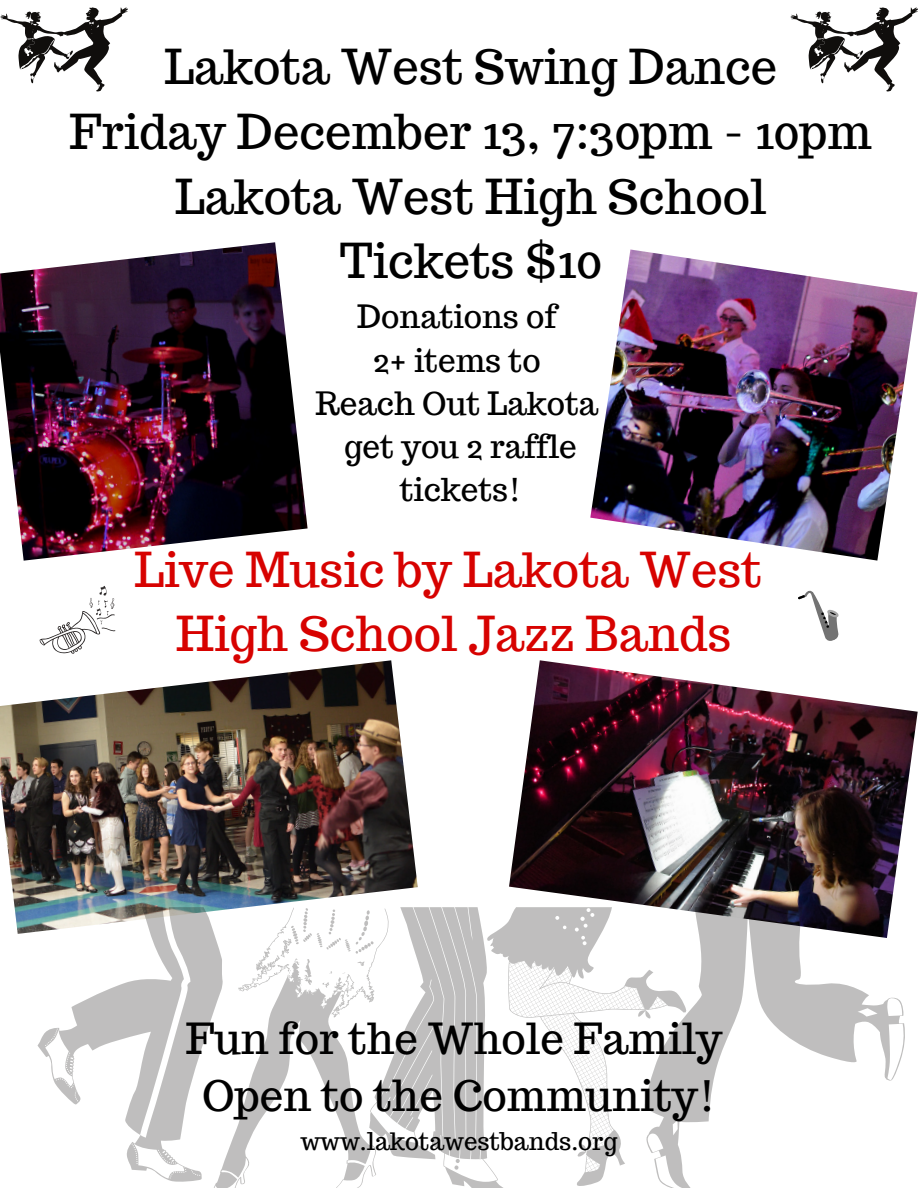
<style>
.page{position:relative;width:918px;height:1188px;background:#fff}
.page>*{position:absolute;margin:0;border:0;box-sizing:border-box;transform-origin:0 0}
.t1{font:47.1px/64.8px "Trocchi";color:#000;text-align:center}
.t2{font:47.1px/64.8px "Trocchi";color:#d70200;text-align:center}
.t3{font:42px/56.8px "Trocchi";color:#000;text-align:center}
.t4{font:31.5px/43.2px "Trocchi";color:#000;text-align:center}
.t5{font:24px "Trocchi";color:#000}
</style>
<div class="page">
<img style="left:0;top:242px;width:308px;height:319px">
<img style="left:590px;top:249px;width:327px;height:312px">
<img style="left:0;top:660px;width:418px;height:274px">
<img style="left:509px;top:660px;width:409px;height:247px">
<svg style="left:37px;top:907px;width:174px;height:275px"></svg>
<svg style="left:211px;top:907px;width:158px;height:281px"></svg>
<svg style="left:687px;top:907px;width:218px;height:281px"></svg>
<svg style="left:523px;top:907px;width:164px;height:281px"></svg>
<svg style="left:369px;top:907px;width:154px;height:281px"></svg>
<svg style="left:39px;top:586px;width:77px;height:68px"></svg>
<svg style="left:798px;top:590px;width:41px;height:51px"></svg>
<svg style="left:0;top:7px;width:128px;height:84px"></svg>
<svg style="left:790px;top:7px;width:128px;height:84px"></svg>
<p class="t1" style="left:69px;top:34px;width:804px">Lakota West Swing Dance<br>Friday December 13, 7:30pm - 10pm<br>Lakota West High School<br>Tickets $10</p>
<p class="t4" style="left:315px;top:295px;width:284px">Donations of<br>2+ items to<br>Reach Out Lakota get you 2 raffle tickets!</p>
<p class="t2" style="left:134px;top:537px;width:629px">Live Music by Lakota West<br>High School Jazz Bands</p>
<p class="t3" style="left:186px;top:1010px;width:538px">Fun for the Whole Family<br>Open to the Community!</p>
<p class="t5" style="left:301px;top:1126px;width:318px">www.lakotawestbands.org</p>
</div>
